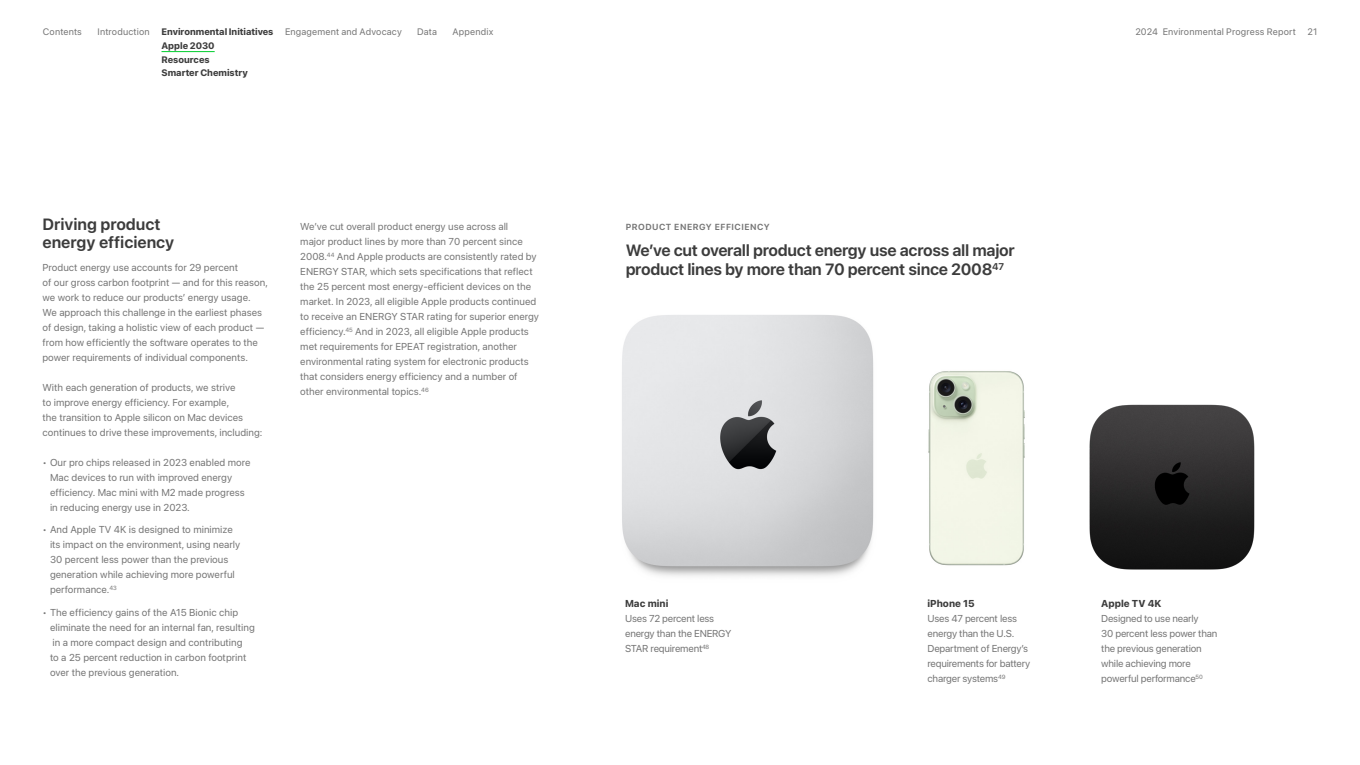
<style>
.page{position:relative;width:1360px;height:765px;background:#fff}
.page>*{position:absolute;margin:0;border:0;box-sizing:border-box;transform-origin:0 0}
.INFOGRAPHICHeading{font:600 16.25px/18.8px "SF Hello";letter-spacing:-.02em;color:#3c3c3c}
.Heading2{font:600 16.25px/18.8px "SF Hello";letter-spacing:-.005em;color:#3c3c3c}
.Bodytext{font:10px/15px "SF Hello";color:#767676}
.INFOGRAPHICBodytext{font:10px/15px "SF Hello";letter-spacing:-.02em;color:#767676}
.INFOGRAPHICSubheading2{font:700 10px "SF Hello";color:#3c3c3c}
.t1{font:9.38px "SF Hello";letter-spacing:.015em;color:#767676}
.Subnavigationbold-bk{font:700 9.38px "SF Hello";color:#3c3c3c}
.Subnavigationbold-bk_ON{font:700 9.38px "SF Hello";color:#3c3c3c}
.Contents{font:700 9.38px "SF Hello";color:#3c3c3c}
.INFOGRAPHICEyebrow{font:600 8.75px "SF Hello";letter-spacing:.06em;color:#767676}
.s1{font-weight:400;color:#767676}
</style>
<div class="page">
<img style="left:622px;top:315px;width:252px;height:261px">
<img style="left:928px;top:371px;width:97px;height:195px">
<img style="left:1089px;top:404px;width:166px;height:166px">
<hr style="left:162px;top:51px;width:53px;height:1px;background:#00cc2d">
<p class="t1" style="left:43px;top:26px;width:41px">Contents</p>
<p class="t1" style="left:98px;top:26px;width:54px">Introduction</p>
<p class="Subnavigationbold-bk" style="left:162px;top:26px;width:242px">Environmental Initiatives <span class="s1">Engagement and Advocacy</span></p>
<p class="t1" style="left:417px;top:26px;width:22px">Data</p>
<p class="t1" style="left:453px;top:26px;width:42px">Appendix</p>
<p class="t1" style="left:1135px;top:26px;width:184px">2024 Environmental Progress Report 21</p>
<p class="Subnavigationbold-bk_ON" style="left:162px;top:40px;width:54px">Apple 2030</p>
<p class="Contents" style="left:162px;top:54px;width:50px">Resources</p>
<p class="Subnavigationbold-bk" style="left:162px;top:68px;width:88px">Smarter Chemistry</p>
<p class="Heading2" style="left:43px;top:215px;width:133px">Driving product energy efficiency</p>
<p class="Bodytext" style="left:43px;top:260px;width:227px">Product energy use accounts for 29 percent<br>of our gross carbon footprint — and for this reason, we work to reduce our products’ energy usage.<br>We approach this challenge in the earliest phases of design, taking a holistic view of each product — from how efficiently the software operates to the power requirements of individual components.</p>
<p class="Bodytext" style="left:43px;top:380px;width:222px">With each generation of products, we strive<br>to improve energy efficiency. For example,<br>the transition to Apple silicon on Mac devices continues to drive these improvements, including:</p>
<p class="Bodytext" style="left:50px;top:455px;width:202px;text-indent:-8px">• Our pro chips released in 2023 enabled more Mac devices to run with improved energy efficiency. Mac mini with M2 made progress in reducing energy use in 2023.</p>
<p class="Bodytext" style="left:50px;top:522px;width:192px;text-indent:-8px">• And Apple TV 4K is designed to minimize its impact on the environment, using nearly 30 percent less power than the previous generation while achieving more powerful performance.<sup>43</sup></p>
<p class="Bodytext" style="left:50px;top:605px;width:206px;text-indent:-8px">• The efficiency gains of the A15 Bionic chip eliminate the need for an internal fan, resulting in a more compact design and contributing<br>to a 25 percent reduction in carbon footprint over the previous generation.</p>
<p class="Bodytext" style="left:300px;top:219px;width:240px">We’ve cut overall product energy use across all<br>major product lines by more than 70 percent since 2008.<sup>44</sup> And Apple products are consistently rated by ENERGY STAR, which sets specifications that reflect the 25 percent most energy-efficient devices on the market. In 2023, all eligible Apple products continued to receive an ENERGY STAR rating for superior energy efficiency.<sup>45</sup> And in 2023, all eligible Apple products met requirements for EPEAT registration, another environmental rating system for electronic products that considers energy efficiency and a number of other environmental topics.<sup>46</sup></p>
<p class="INFOGRAPHICEyebrow" style="left:626px;top:222px;width:146px">PRODUCT ENERGY EFFICIENCY</p>
<p class="INFOGRAPHICHeading" style="left:626px;top:241px;width:391px">We’ve cut overall product energy use across all major product lines by more than 70 percent since 2008<sup>47</sup></p>
<p class="INFOGRAPHICSubheading2" style="left:625px;top:597px;width:45px">Mac mini</p>
<p class="INFOGRAPHICBodytext" style="left:625px;top:611px;width:108px">Uses 72 percent less energy than the ENERGY<br>STAR requirement<sup>48</sup></p>
<p class="INFOGRAPHICSubheading2" style="left:927px;top:597px;width:49px">iPhone 15</p>
<p class="INFOGRAPHICBodytext" style="left:927px;top:611px;width:104px">Uses 47 percent less energy than the U.S.<br>Department of Energy’s requirements for battery charger systems<sup>49</sup></p>
<p class="INFOGRAPHICSubheading2" style="left:1101px;top:597px;width:62px">Apple TV 4K</p>
<p class="INFOGRAPHICBodytext" style="left:1101px;top:611px;width:118px">Designed to use nearly<br>30 percent less power than the previous generation while achieving more powerful performance<sup>50</sup></p>
</div>
